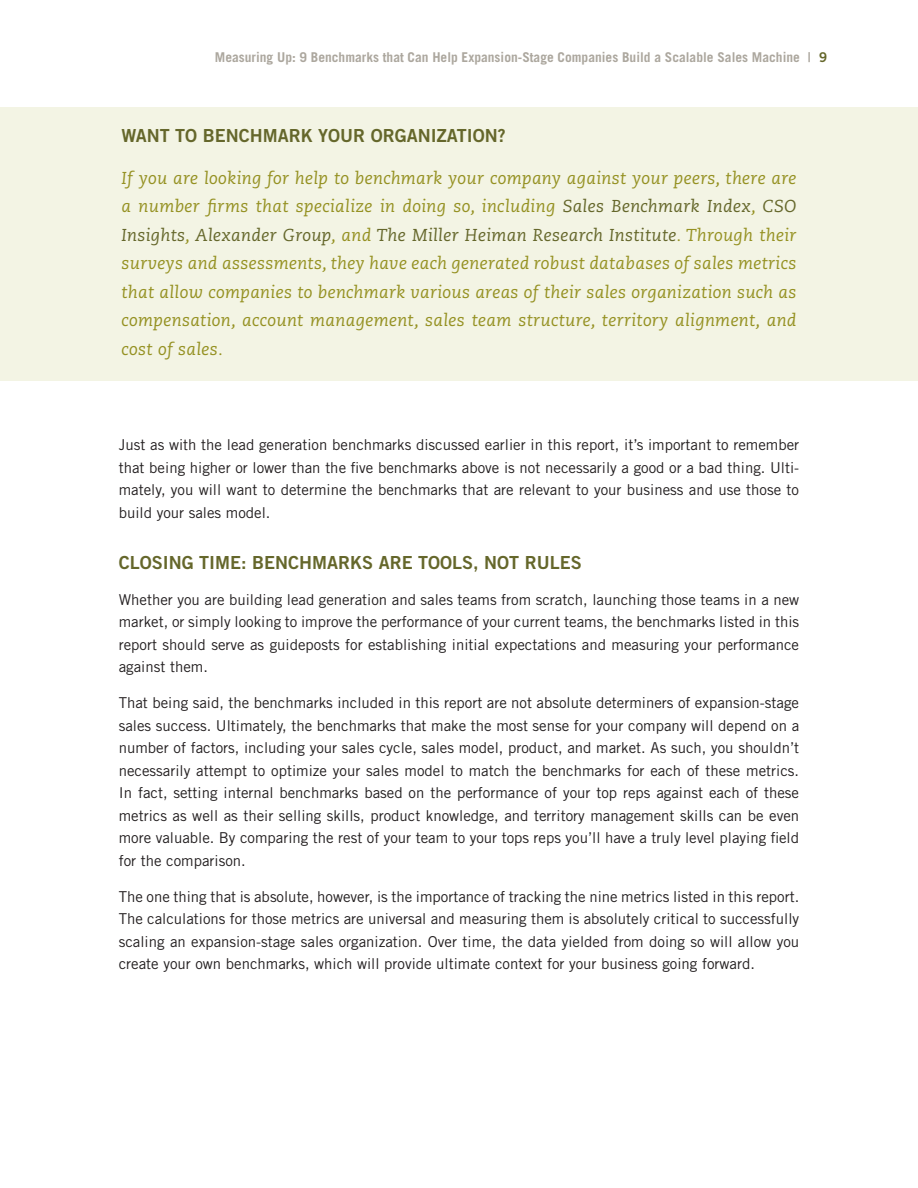
<style>
.page{position:relative;width:918px;height:1188px;background:#fff}
.page>*{position:absolute;margin:0;border:0;box-sizing:border-box;transform-origin:0 0}
.Body{font:18px "Trade Gothic Bold Two";color:#65672b}
.Intro{font:italic 17.25px/28.5px "Caecilia";letter-spacing:.02em;color:#959122;text-align:justify}
.Body-2{font:15px/22.5px "Trade Gothic";color:#231f20;text-align:justify}
.t1{font:700 13.5px "Trade Gothic";color:#aca79e}
.s1{font-family:"Trade Gothic Bold Two";font-weight:400}
.s2{font-family:"Trade Gothic Bold Two";font-weight:400;color:#65672b}
.s3{color:#65672b}
</style>
<div class="page">
<div style="left:0;top:107px;width:918px;height:274px;background:#f3f4e4"></div>
<p class="t1" style="left:215px;top:49px;width:614px">Measuring Up: 9 Benchmarks that Can Help Expansion-Stage Companies Build a Scalable Sales Machine <span class="s1">|</span> <span class="s2">9</span></p>
<p class="Body" style="left:122px;top:124px;width:386px">WANT TO BENCHMARK YOUR ORGANIZATION?</p>
<p class="Intro" style="left:122px;top:164px;width:677px">If you are looking for help to benchmark your company against your peers, there are a number firms that specialize in doing so, including <span class="s3">Sales Benchmark Index</span>, <span class="s3">CSO Insights</span>, <span class="s3">Alexander Group</span>, and <span class="s3">The Miller Heiman Research Institute</span>. Through their surveys and assessments, they have each generated robust databases of sales metrics that allow companies to benchmark various areas of their sales organization such as compensation, account management, sales team structure, territory alignment, and cost of sales.</p>
<p class="Body-2" style="left:119px;top:433px;width:682px">Just as with the lead generation benchmarks discussed earlier in this report, it’s important to remember that being higher or lower than the five benchmarks above is not necessarily a good or a bad thing. Ulti&shy;mately, you will want to determine the benchmarks that are relevant to your business and use those to build your sales model.</p>
<p class="Body" style="left:119px;top:551px;width:464px">CLOSING TIME: BENCHMARKS ARE TOOLS, NOT RULES</p>
<p class="Body-2" style="left:119px;top:588px;width:682px">Whether you are building lead generation and sales teams from scratch, launching those teams in a new market, or simply looking to improve the performance of your current teams, the benchmarks listed in this report should serve as guideposts for establishing initial expectations and measuring your performance against them.</p>
<p class="Body-2" style="left:119px;top:691px;width:682px">That being said, the benchmarks included in this report are not absolute determiners of expansion-stage sales success. Ultimately, the benchmarks that make the most sense for your company will depend on a number of factors, including your sales cycle, sales model, product, and market. As such, you shouldn’t necessarily attempt to optimize your sales model to match the benchmarks for each of these metrics.<br>In fact, setting internal benchmarks based on the performance of your top reps against each of these metrics as well as their selling skills, product knowledge, and territory management skills can be even more valuable. By comparing the rest of your team to your tops reps you’ll have a truly level playing field for the comparison.</p>
<p class="Body-2" style="left:119px;top:885px;width:682px">The one thing that is absolute, however, is the importance of tracking the nine metrics listed in this report.<br>The calculations for those metrics are universal and measuring them is absolutely critical to successfully scaling an expansion-stage sales organization. Over time, the data yielded from doing so will allow you create your own benchmarks, which will provide ultimate context for your business going forward.</p>
</div>
